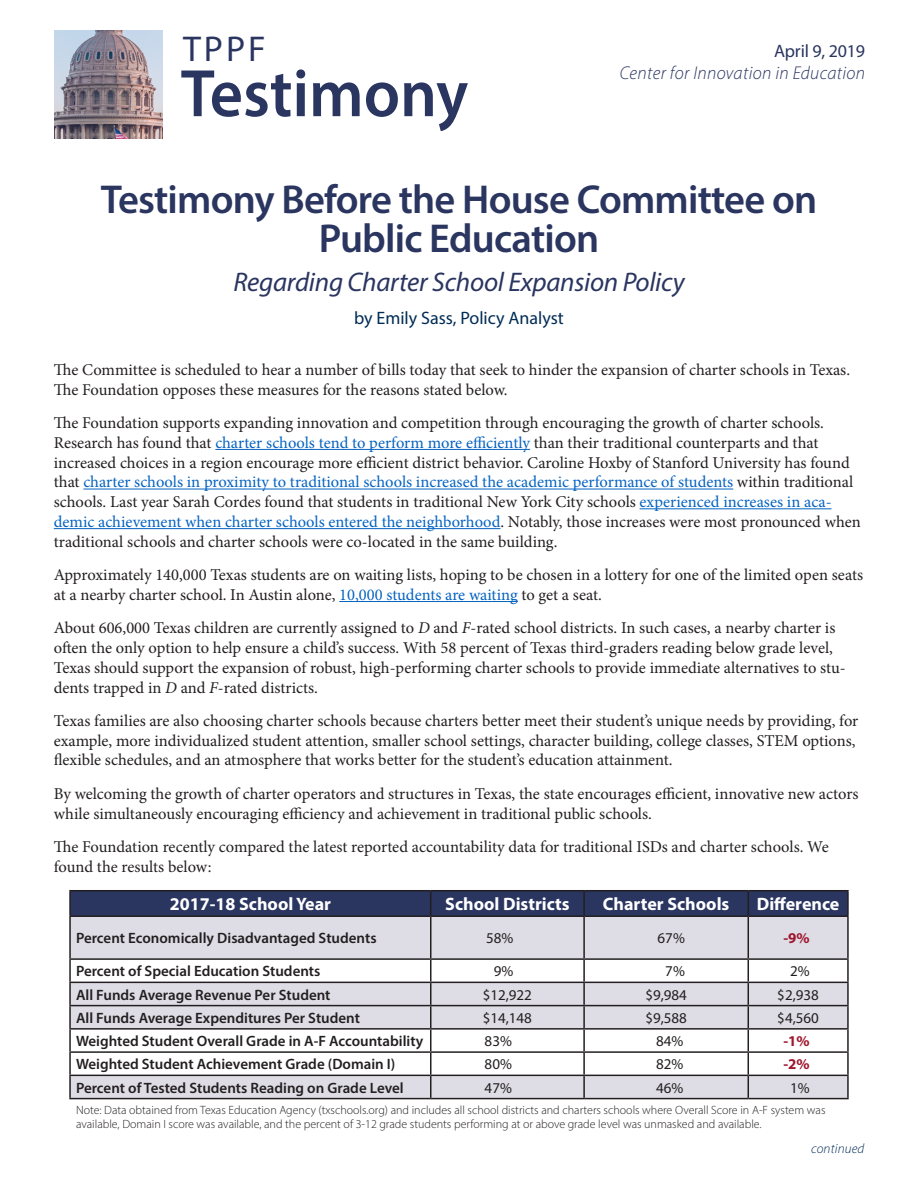
<style>
.page{position:relative;width:918px;height:1188px;background:#fff}
.page>*{position:absolute;margin:0;border:0;box-sizing:border-box;transform-origin:0 0}
.t1{font:600 67.8px "Myriad Pro";color:#2a3560;scale:.95 1}
.t2{font:600 40.5px/39px "Myriad Pro";letter-spacing:-.02em;color:#2a3560;text-align:center}
.t3{font:36px "Myriad Pro";color:#2a3560}
.t4{font:italic 27px "Myriad Pro";letter-spacing:-.01em;color:#2a3560}
.t5{font:italic 300 18.6px "Myriad Pro";letter-spacing:.02em;color:#2a3560}
.t6{font:700 18px "Myriad Pro";color:#fff}
.t7{font:18px "Myriad Pro";color:#002c55}
.t8{font:18px "Myriad Pro";letter-spacing:-.01em;color:#2a3560}
.Copy{font:16.5px/19.8px "Minion Pro";color:#231f20}
.t9{font:600 15px "Myriad Pro";color:#231f20}
.t10{font:15px "Myriad Pro";color:#231f20}
.t11{font:700 15px "Myriad Pro";color:#9f172e}
.t12{font:italic 300 13.5px "Myriad Pro";letter-spacing:.01em;color:#002c55}
.t13{font:300 12px/14.4px "Myriad Pro";color:#231f20}
.s1{color:#0563c1}
.s2{font-style:italic}
</style>
<div class="page">
<img style="left:54px;top:31px;width:108px;height:108px">
<hr style="left:215px;top:449px;width:315px;height:1px;background:#0563c1">
<hr style="left:83px;top:489px;width:650px;height:1px;background:#0563c1">
<hr style="left:640px;top:508px;width:192px;height:1px;background:#0563c1">
<hr style="left:54px;top:528px;width:446px;height:1px;background:#0563c1">
<hr style="left:339px;top:601px;width:179px;height:1px;background:#0563c1">
<div style="left:71px;top:917px;width:776px;height:41px;background:#dedde5"></div>
<hr style="left:69px;top:917px;width:2px;height:41px;background:#231f20">
<hr style="left:430px;top:917px;width:1px;height:41px;background:#231f20">
<hr style="left:583px;top:917px;width:2px;height:41px;background:#231f20">
<hr style="left:748px;top:917px;width:1px;height:41px;background:#231f20">
<hr style="left:847px;top:917px;width:2px;height:41px;background:#231f20">
<hr style="left:69px;top:958px;width:362px;height:2px;background:#231f20">
<hr style="left:69px;top:960px;width:2px;height:22px;background:#231f20">
<hr style="left:431px;top:958px;width:153px;height:2px;background:#231f20">
<hr style="left:584px;top:958px;width:164px;height:2px;background:#231f20">
<hr style="left:748px;top:958px;width:101px;height:2px;background:#231f20">
<hr style="left:847px;top:960px;width:2px;height:22px;background:#231f20">
<hr style="left:69px;top:982px;width:362px;height:1px;background:#231f20">
<hr style="left:69px;top:983px;width:2px;height:22px;background:#231f20">
<hr style="left:748px;top:982px;width:101px;height:1px;background:#231f20">
<hr style="left:847px;top:983px;width:2px;height:22px;background:#231f20">
<hr style="left:69px;top:1005px;width:362px;height:1px;background:#231f20">
<hr style="left:69px;top:1006px;width:2px;height:22px;background:#231f20">
<hr style="left:748px;top:1005px;width:101px;height:1px;background:#231f20">
<hr style="left:847px;top:1006px;width:2px;height:22px;background:#231f20">
<hr style="left:69px;top:1028px;width:362px;height:2px;background:#231f20">
<hr style="left:69px;top:1030px;width:2px;height:21px;background:#231f20">
<hr style="left:748px;top:1028px;width:101px;height:2px;background:#231f20">
<hr style="left:847px;top:1030px;width:2px;height:21px;background:#231f20">
<hr style="left:69px;top:1051px;width:362px;height:2px;background:#231f20">
<hr style="left:69px;top:1053px;width:2px;height:22px;background:#231f20">
<hr style="left:748px;top:1051px;width:101px;height:2px;background:#231f20">
<hr style="left:847px;top:1053px;width:2px;height:22px;background:#231f20">
<hr style="left:69px;top:1075px;width:362px;height:1px;background:#231f20">
<hr style="left:69px;top:1076px;width:2px;height:22px;background:#231f20">
<hr style="left:748px;top:1075px;width:101px;height:1px;background:#231f20">
<svg style="left:70px;top:959px;width:778px;height:139px"></svg>
<hr style="left:847px;top:1076px;width:2px;height:22px;background:#231f20">
<hr style="left:69px;top:1098px;width:362px;height:1px;background:#231f20">
<hr style="left:431px;top:1098px;width:153px;height:1px;background:#231f20">
<hr style="left:584px;top:1098px;width:164px;height:1px;background:#231f20">
<hr style="left:748px;top:1098px;width:101px;height:1px;background:#231f20">
<div style="left:71px;top:891px;width:776px;height:24px;background:#2a3560"></div>
<hr style="left:69px;top:890px;width:362px;height:1px;background:#231f20">
<hr style="left:69px;top:891px;width:2px;height:24px;background:#231f20">
<hr style="left:431px;top:890px;width:153px;height:1px;background:#231f20">
<hr style="left:584px;top:890px;width:164px;height:1px;background:#231f20">
<hr style="left:748px;top:890px;width:101px;height:1px;background:#231f20">
<hr style="left:847px;top:891px;width:2px;height:24px;background:#231f20">
<hr style="left:69px;top:915px;width:362px;height:2px;background:#231f20">
<hr style="left:431px;top:915px;width:153px;height:2px;background:#231f20">
<hr style="left:584px;top:915px;width:164px;height:2px;background:#231f20">
<hr style="left:748px;top:915px;width:101px;height:2px;background:#231f20">
<h3 class="t3" style="left:183px;top:27px;width:84px">TPPF</h3>
<h1 class="t1" style="left:181px;top:50px;width:304px">Testimony</h1>
<p class="t8" style="left:774px;top:40px;width:92px">April 9, 2019</p>
<p class="t5" style="left:620px;top:61px;width:247px">Center for Innovation in Education</p>
<p class="t2" style="left:101px;top:178px;width:718px">Testimony Before the House Committee on<br>Public Education</p>
<p class="t4" style="left:233px;top:265px;width:453px">Regarding Charter School Expansion Policy</p>
<p class="t7" style="left:354px;top:307px;width:211px">by Emily Sass, Policy Analyst</p>
<p class="Copy" style="left:54px;top:360px;width:798px">The Committee is scheduled to hear a number of bills today that seek to hinder the expansion of charter schools in Texas.<br>The Foundation opposes these measures for the reasons stated below.</p>
<p class="Copy" style="left:54px;top:413px;width:809px">The Foundation supports expanding innovation and competition through encouraging the growth of charter schools.<br>Research has found that <span class="s1">charter schools tend to perform more efficiently</span> than their traditional counterparts and that increased choices in a region encourage more efficient district behavior. Caroline Hoxby of Stanford University has found that <span class="s1">charter schools in proximity to traditional schools increased the academic performance of students</span> within traditional schools. Last year Sarah Cordes found that students in traditional New York City schools <span class="s1">experienced increases in aca&shy;demic achievement when charter schools entered the neighborhood</span>. Notably, those increases were most pronounced when traditional schools and charter schools were co-located in the same building.</p>
<p class="Copy" style="left:54px;top:565px;width:811px">Approximately 140,000 Texas students are on waiting lists, hoping to be chosen in a lottery for one of the limited open seats at a nearby charter school. In Austin alone, <span class="s1">10,000 students are waiting</span> to get a seat.</p>
<p class="Copy" style="left:54px;top:618px;width:793px">About 606,000 Texas children are currently assigned to <span class="s2">D</span> and <span class="s2">F</span>-rated school districts. In such cases, a nearby charter is often the only option to help ensure a child’s success. With 58 percent of Texas third-graders reading below grade level, Texas should support the expansion of robust, high-performing charter schools to provide immediate alternatives to stu&shy;dents trapped in <span class="s2">D</span> and <span class="s2">F</span>-rated districts.</p>
<p class="Copy" style="left:54px;top:711px;width:806px">Texas families are also choosing charter schools because charters better meet their student’s unique needs by providing, for example, more individualized student attention, smaller school settings, character building, college classes, STEM options, flexible schedules, and an atmosphere that works better for the student’s education attainment.</p>
<p class="Copy" style="left:54px;top:784px;width:806px">By welcoming the growth of charter operators and structures in Texas, the state encourages efficient, innovative new actors while simultaneously encouraging efficiency and achievement in traditional public schools.</p>
<p class="Copy" style="left:54px;top:837px;width:776px">The Foundation recently compared the latest reported accountability data for traditional ISDs and charter schools. We found the results below:</p>
<p class="t6" style="left:170px;top:892px;width:163px">2017-18 School Year</p>
<p class="t6" style="left:445px;top:892px;width:126px">School Districts</p>
<p class="t6" style="left:603px;top:892px;width:128px">Charter Schools</p>
<p class="t6" style="left:757px;top:892px;width:84px">Difference</p>
<p class="t9" style="left:76px;top:929px;width:302px">Percent Economically Disadvantaged Students</p>
<p class="t10" style="left:486px;top:929px;width:29px">58%</p>
<p class="t10" style="left:658px;top:929px;width:29px">67%</p>
<p class="t11" style="left:783px;top:928px;width:28px">-9%</p>
<p class="t9" style="left:76px;top:962px;width:246px">Percent of Special Education Students</p>
<p class="t10" style="left:494px;top:962px;width:21px">9%</p>
<p class="t10" style="left:665px;top:962px;width:21px">7%</p>
<p class="t10" style="left:790px;top:962px;width:21px">2%</p>
<p class="t9" style="left:76px;top:985px;width:256px">All Funds Average Revenue Per Student</p>
<p class="t10" style="left:483px;top:985px;width:51px">$12,922</p>
<p class="t10" style="left:645px;top:985px;width:43px">$9,984</p>
<p class="t10" style="left:777px;top:985px;width:43px">$2,938</p>
<p class="t9" style="left:76px;top:1008px;width:286px">All Funds Average Expenditures Per Student</p>
<p class="t10" style="left:483px;top:1009px;width:51px">$14,148</p>
<p class="t10" style="left:645px;top:1009px;width:43px">$9,588</p>
<p class="t10" style="left:777px;top:1009px;width:43px">$4,560</p>
<p class="t9" style="left:76px;top:1032px;width:349px">Weighted Student Overall Grade in A-F Accountability</p>
<p class="t10" style="left:485px;top:1032px;width:29px">83%</p>
<p class="t10" style="left:656px;top:1032px;width:29px">84%</p>
<p class="t11" style="left:783px;top:1031px;width:28px">-1%</p>
<p class="t9" style="left:76px;top:1055px;width:321px">Weighted Student Achievement Grade (Domain I)</p>
<p class="t10" style="left:485px;top:1055px;width:29px">80%</p>
<p class="t10" style="left:656px;top:1055px;width:29px">82%</p>
<p class="t11" style="left:783px;top:1055px;width:28px">-2%</p>
<p class="t9" style="left:76px;top:1078px;width:329px">Percent of Tested Students Reading on Grade Level</p>
<p class="t10" style="left:485px;top:1078px;width:29px">47%</p>
<p class="t10" style="left:656px;top:1078px;width:29px">46%</p>
<p class="t10" style="left:790px;top:1078px;width:21px">1%</p>
<p class="t13" style="left:76px;top:1102px;width:751px">Note: Data obtained from Texas Education Agency (txschools.org) and includes all school districts and charters schools where Overall Score in A-F system was available, Domain I score was available, and the percent of 3-12 grade students performing at or above grade level was unmasked and available.</p>
<p class="t12" style="left:811px;top:1140px;width:55px">continued</p>
</div>
